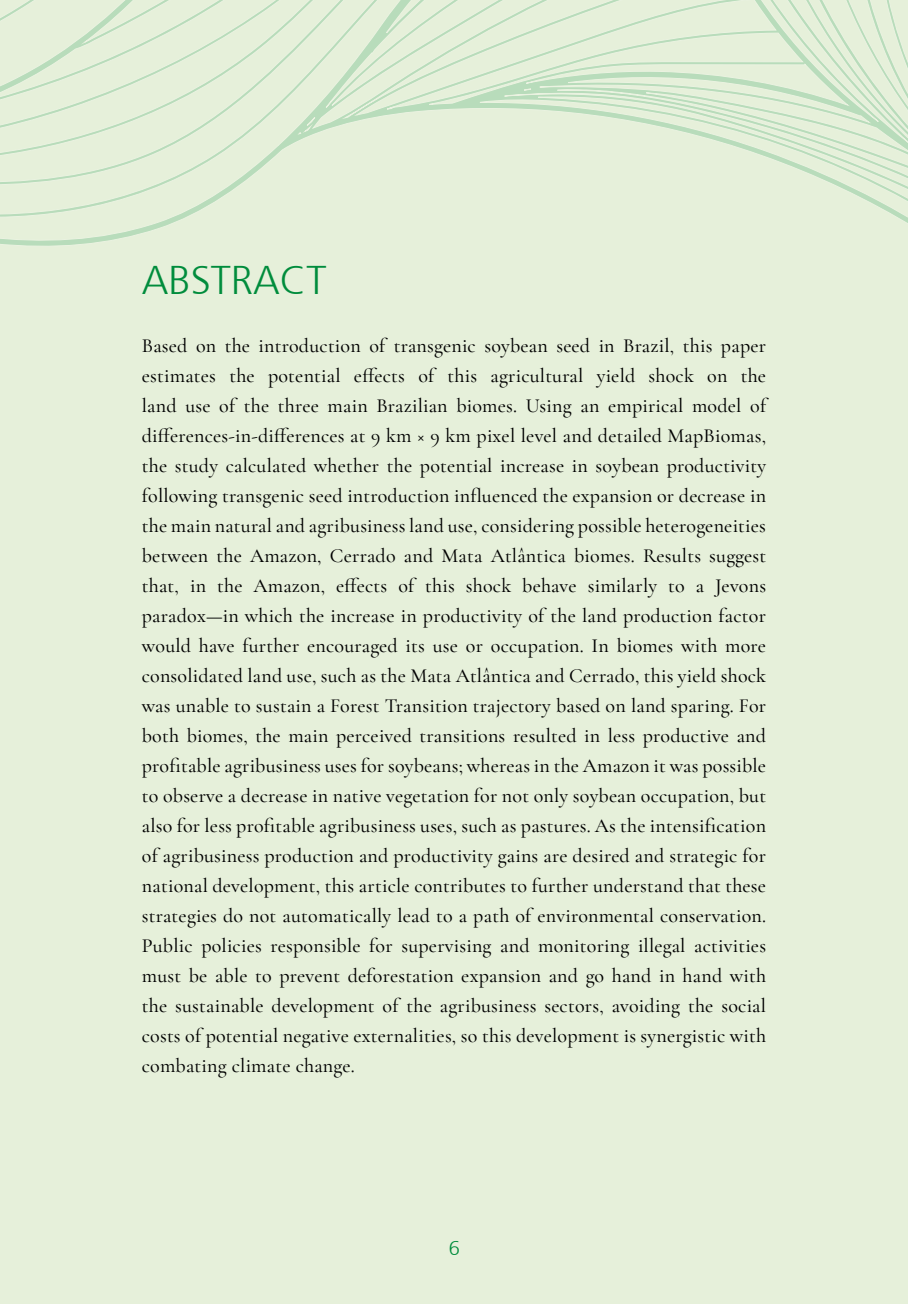
<style>
.page{position:relative;width:908px;height:1304px;background:#fff}
.page>*{position:absolute;margin:0;border:0;box-sizing:border-box;transform-origin:0 0}
.t1{font:300 40px "Frutiger 45";color:#008c3c}
.t2{font:500 20px/30px "Cormorant Garamond";letter-spacing:.01em;color:#000;text-align:justify}
.t3{font:300 20px "Frutiger 45";color:#008c3c}
</style>
<div class="page">
<div style="left:0;top:0;width:907px;height:1304px;background:#e6f0da"></div>
<h1 class="t1" style="left:142px;top:257px;width:186px">ABSTRACT</h1>
<p class="t2" style="left:142px;top:331px;width:625px">Based on the introduction of transgenic soybean seed in Brazil, this paper estimates the potential effects of this agricultural yield shock on the land use of the three main Brazilian biomes. Using an empirical model of differences-in-differences at 9 km × 9 km pixel level and detailed MapBiomas, the study calculated whether the potential increase in soybean productivity following transgenic seed introduction influenced the expansion or decrease in the main natural and agribusiness land use, considering possible heterogeneities between the Amazon, Cerrado and Mata Atlântica biomes. Results suggest that, in the Amazon, effects of this shock behave similarly to a Jevons paradox—in which the increase in productivity of the land production factor would have further encouraged its use or occupation. In biomes with more consolidated land use, such as the Mata Atlântica and Cerrado, this yield shock was unable to sustain a Forest Transition trajectory based on land sparing. For both biomes, the main perceived transitions resulted in less productive and profitable agribusiness uses for soybeans; whereas in the Amazon it was possible to observe a decrease in native vegetation for not only soybean occupation, but also for less profitable agribusiness uses, such as pastures. As the intensification of agribusiness production and productivity gains are desired and strategic for national development, this article contributes to further understand that these strategies do not automatically lead to a path of environmental conservation.<br>Public policies responsible for supervising and monitoring illegal activities must be able to prevent deforestation expansion and go hand in hand with the sustainable development of the agribusiness sectors, avoiding the social costs of potential negative externalities, so this development is synergistic with combating climate change.</p>
<p class="t3" style="left:448px;top:1237px;width:13px">6</p>
</div>
